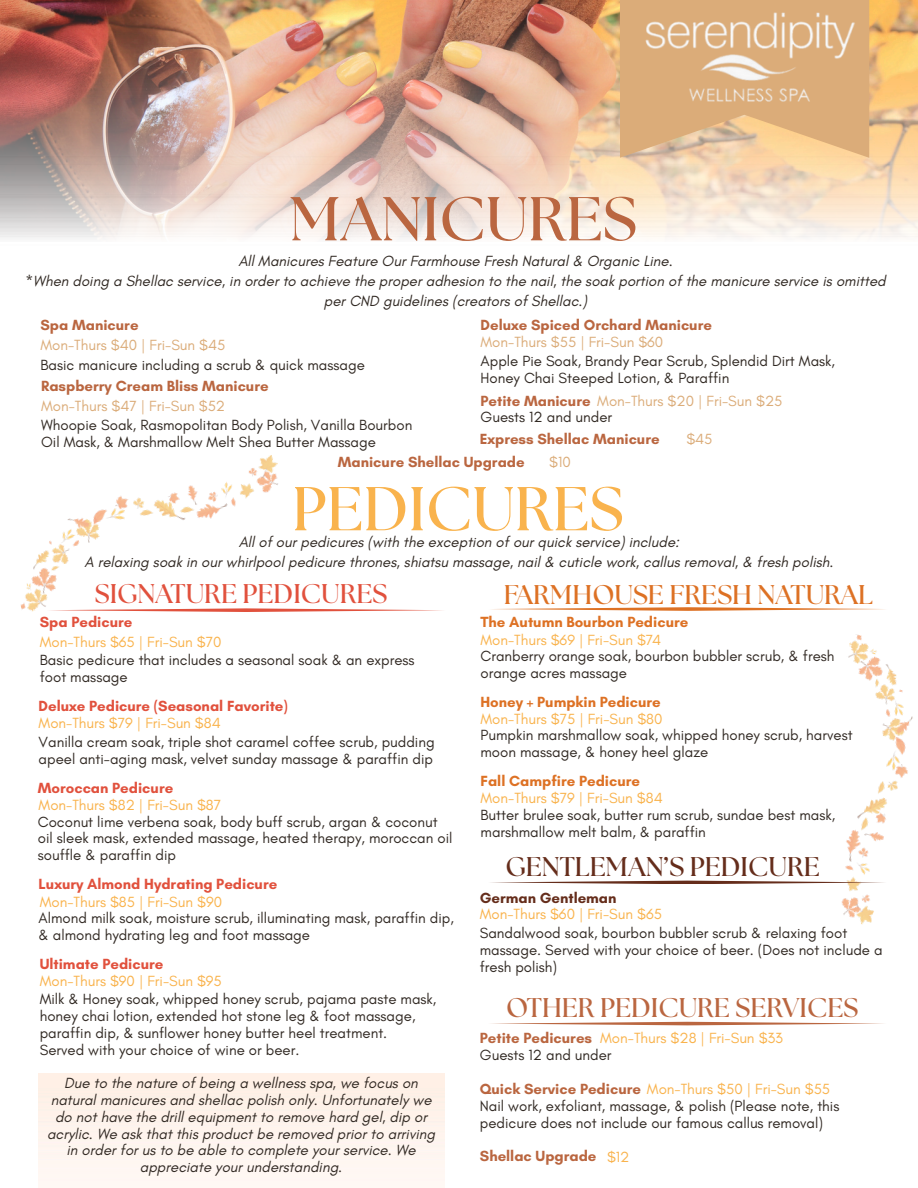
<style>
.page{position:relative;width:918px;height:1188px;background:#fff}
.page>*{position:absolute;margin:0;border:0;box-sizing:border-box;transform-origin:0 0}
.t1{font:700 61.8px "The Seasons";color:#f9b34d}
.t2{font:700 61.8px "The Seasons";color:#ba6640}
.t3{font:700 27px "The Seasons";color:#dd7124}
.t4{font:700 27px "The Seasons";color:#ba6640}
.t5{font:700 27px "The Seasons";color:#652d1b}
.t6{font:700 27px "The Seasons";color:#e1513d}
.t7{font:15px/16.8px "Glacial Indifference";color:#312923}
.t8{font:italic 15px/16.8px "Glacial Indifference";color:#312923;text-align:center}
.t9{font:15px "Glacial Indifference";color:#f9b34d}
.t10{font:700 15px "Glacial Indifference";color:#ba6640}
.t11{font:15px "Glacial Indifference";color:#dbac79}
.t12{font:700 15px "Glacial Indifference";color:#e1513d}
.t13{font:700 15px "Glacial Indifference";color:#dd7124}
.t14{font:700 15px "Glacial Indifference";color:#652d1b}
.s1{font-weight:700;color:#ba6640}
</style>
<div class="page">
<img style="left:0;top:0;width:918px;height:238px">
<svg style="left:620px;top:143px;width:249px;height:15px;background:#ecc79b"></svg>
<img style="left:556px;top:0;width:362px;height:143px">
<img style="left:20px;top:455px;width:258px;height:157px">
<img style="left:841px;top:634px;width:72px;height:291px">
<svg style="left:47px;top:608px;width:395px;height:4px"></svg>
<svg style="left:491px;top:607px;width:394px;height:4px"></svg>
<svg style="left:491px;top:1022px;width:393px;height:3px"></svg>
<svg style="left:491px;top:881px;width:396px;height:3px"></svg>
<p class="t2" style="left:290px;top:191px;width:349px">MANICURES</p>
<h3 class="t8" style="left:238px;top:252px;width:436px">All Manicures Feature Our Farmhouse Fresh Natural &amp; Organic Line.</h3>
<p class="t8" style="left:25px;top:271px;width:862px;line-height:20.2px">*When doing a Shellac service, in order to achieve the proper adhesion to the nail, the soak portion of the manicure service is omitted per CND guidelines (creators of Shellac.)</p>
<p class="t10" style="left:41px;top:316px;width:100px">Spa Manicure</p>
<h3 class="t11" style="left:41px;top:336px;width:186px">Mon-Thurs $40 | Fri-Sun $45</h3>
<p class="t7" style="left:41px;top:356px;width:326px">Basic manicure including a scrub &amp; quick massage</p>
<p class="t10" style="left:481px;top:316px;width:233px">Deluxe Spiced Orchard Manicure</p>
<p class="t11" style="left:481px;top:333px;width:184px">Mon-Thurs $55 | Fri-Sun $60</p>
<h2 class="t7" style="left:481px;top:353px;width:356px">Apple Pie Soak, Brandy Pear Scrub, Splendid Dirt Mask,<br>Honey Chai Steeped Lotion, &amp; Paraffin</h2>
<h3 class="t10" style="left:41px;top:377px;width:229px">Raspberry Cream Bliss Manicure</h3>
<p class="t11" style="left:41px;top:397px;width:186px">Mon-Thurs $47 | Fri-Sun $52</p>
<h1 class="t7" style="left:41px;top:417px;width:373px">Whoopie Soak, Rasmopolitan Body Polish, Vanilla Bourbon<br>Oil Mask, &amp; Marshmallow Melt Shea Butter Massage</h1>
<h3 class="t11" style="left:481px;top:392px;width:303px"><span class="s1">Petite Manicure</span> Mon-Thurs $20 | Fri-Sun $25</h3>
<p class="t7" style="left:481px;top:408px;width:133px">Guests 12 and under</p>
<p class="t10" style="left:480px;top:430px;width:181px">Express Shellac Manicure</p>
<p class="t11" style="left:686px;top:430px;width:28px">$45</p>
<h3 class="t10" style="left:338px;top:453px;width:188px">Manicure Shellac Upgrade</h3>
<p class="t11" style="left:549px;top:453px;width:23px">$10</p>
<p class="t1" style="left:292px;top:481px;width:333px">PEDICURES</p>
<h3 class="t8" style="left:239px;top:533px;width:442px">All of our pedicures (with the exception of our quick service) include:</h3>
<h3 class="t8" style="left:85px;top:553px;width:750px">A relaxing soak in our whirlpool pedicure thrones, shiatsu massage, nail &amp; cuticle work, callus removal, &amp; fresh polish.</h3>
<p class="t6" style="left:95px;top:582px;width:294px">SIGNATURE PEDICURES</p>
<p class="t3" style="left:504px;top:582px;width:371px">FARMHOUSE FRESH NATURAL</p>
<h2 class="t12" style="left:40px;top:613px;width:94px">Spa Pedicure</h2>
<p class="t9" style="left:40px;top:632px;width:183px">Mon-Thurs $65 | Fri-Sun $70</p>
<p class="t7" style="left:40px;top:652px;width:376px">Basic pedicure that includes a seasonal soak &amp; an express foot massage</p>
<h3 class="t12" style="left:39px;top:697px;width:251px">Deluxe Pedicure (Seasonal Favorite)</h3>
<p class="t9" style="left:39px;top:714px;width:184px">Mon-Thurs $79 | Fri-Sun $84</p>
<p class="t7" style="left:39px;top:733px;width:398px">Vanilla cream soak, triple shot caramel coffee scrub, pudding apeel anti-aging mask, velvet sunday massage &amp; paraffin dip</p>
<h3 class="t12" style="left:38px;top:778px;width:137px">Moroccan Pedicure</h3>
<p class="t9" style="left:39px;top:796px;width:184px">Mon-Thurs $82 | Fri-Sun $87</p>
<p class="t7" style="left:38px;top:813px;width:416px">Coconut lime verbena soak, body buff scrub, argan &amp; coconut oil sleek mask, extended massage, heated therapy, moroccan oil souffle &amp; paraffin dip</p>
<h3 class="t12" style="left:39px;top:875px;width:240px">Luxury Almond Hydrating Pedicure</h3>
<p class="t9" style="left:40px;top:892px;width:184px">Mon-Thurs $85 | Fri-Sun $90</p>
<p class="t7" style="left:39px;top:909px;width:417px">Almond milk soak, moisture scrub, illuminating mask, paraffin dip, &amp; almond hydrating leg and foot massage</p>
<h3 class="t12" style="left:40px;top:955px;width:125px">Ultimate Pedicure</h3>
<p class="t9" style="left:40px;top:971px;width:184px">Mon-Thurs $90 | Fri-Sun $95</p>
<p class="t7" style="left:40px;top:991px;width:398px">Milk &amp; Honey soak, whipped honey scrub, pajama paste mask, honey chai lotion, extended hot stone leg &amp; foot massage, paraffin dip, &amp; sunflower honey butter heel treatment.</p>
<p class="t7" style="left:40px;top:1041px;width:261px">Served with your choice of wine or beer.</p>
<h3 class="t8" style="left:47px;top:1074px;width:390px">Due to the nature of being a wellness spa, we focus on natural manicures and shellac polish only. Unfortunately we do not have the drill equipment to remove hard gel, dip or acrylic. We ask that this product be removed prior to arriving in order for us to be able to complete your service. We appreciate your understanding.</h3>
<p class="t13" style="left:480px;top:613px;width:209px">The Autumn Bourbon Pedicure</p>
<h3 class="t9" style="left:480px;top:630px;width:182px">Mon-Thurs $69 | Fri-Sun $74</h3>
<p class="t7" style="left:480px;top:647px;width:356px">Cranberry orange soak, bourbon bubbler scrub, &amp; fresh orange acres massage</p>
<p class="t13" style="left:480px;top:693px;width:182px">Honey + Pumpkin Pedicure</p>
<h3 class="t9" style="left:481px;top:709px;width:184px">Mon-Thurs $75 | Fri-Sun $80</h3>
<p class="t7" style="left:481px;top:727px;width:374px">Pumpkin marshmallow soak, whipped honey scrub, harvest moon massage, &amp; honey heel glaze</p>
<p class="t13" style="left:481px;top:772px;width:161px">Fall Campfire Pedicure</p>
<h2 class="t9" style="left:481px;top:789px;width:184px">Mon-Thurs $79 | Fri-Sun $84</h2>
<p class="t7" style="left:481px;top:806px;width:356px">Butter brulee soak, butter rum scrub, sundae best mask, marshmallow melt balm, &amp; paraffin</p>
<p class="t5" style="left:506px;top:854px;width:316px">GENTLEMAN’S PEDICURE</p>
<p class="t14" style="left:480px;top:888px;width:138px">German Gentleman</p>
<p class="t9" style="left:480px;top:905px;width:184px">Mon-Thurs $60 | Fri-Sun $65</p>
<p class="t7" style="left:480px;top:925px;width:404px">Sandalwood soak, bourbon bubbler scrub &amp; relaxing foot massage. Served with your choice of beer. (Does not include a fresh polish)</p>
<p class="t4" style="left:506px;top:995px;width:354px">OTHER PEDICURE SERVICES</p>
<h3 class="t7" style="left:480px;top:1046px;width:133px">Guests 12 and under</h3>
<p class="t9" style="left:480px;top:1080px;width:352px"><span class="s1">Quick Service Pedicure</span> Mon-Thurs $50 | Fri-Sun $55</p>
<p class="t7" style="left:480px;top:1097px;width:361px">Nail work, exfoliant, massage, &amp; polish (Please note, this pedicure does not include our famous callus removal)</p>
<p class="t10" style="left:480px;top:1147px;width:118px">Shellac Upgrade</p>
<h2 class="t9" style="left:607px;top:1147px;width:24px">$12</h2>
<p class="t10" style="left:480px;top:1029px;width:114px">Petite Pedicures</p>
<h3 class="t9" style="left:600px;top:1029px;width:184px">Mon-Thurs $28 | Fri-Sun $33</h3>
</div>
